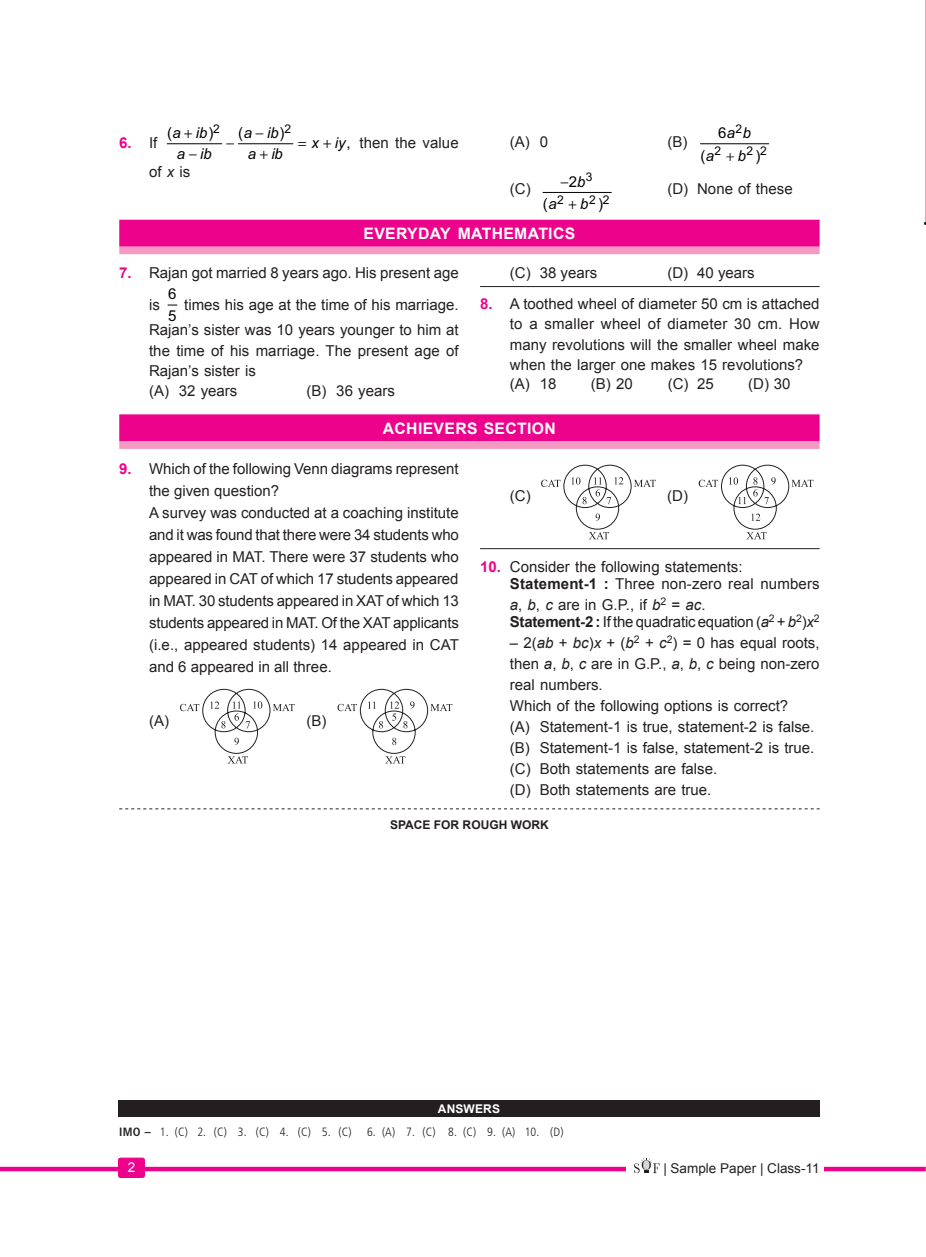
<style>
.page{position:relative;width:926px;height:1257px;background:#fff}
.page>*{position:absolute;margin:0;border:0;box-sizing:border-box;transform-origin:0 0}
.Headd{font:700 15.75px "Arial";letter-spacing:.02em;color:#fff}
.Question{font:15px/22px "Arial";color:#231f20}
.option_with_out_line{font:15px "Arial";color:#231f20}
.Option_line{font:15px "Arial";color:#231f20}
.t1{font:italic 15px "Arial";letter-spacing:-.005em;color:#000}
._4-Option_line_copy{font:15px "Arial";color:#231f20}
.t2{font:15px/21.3px "Arial";color:#000}
.Question-2{font:700 15px "Arial";color:#ed028c}
.t3{font:13.5px "Arial";color:#231f20}
.t4{font:13.5px "Arial";color:#fff}
.Answer_keys{font:300 condensed 12px "Frutiger";color:#231f20}
.t5{font:700 12px "Arial";color:#231f20}
.t6{font:12px "Arial";color:#000}
.t7{font:700 12px "Arial";letter-spacing:.01em;color:#fff}
.s1{font-weight:400;color:#231f20}
.s2{font-style:normal}
.s3{font-style:italic}
.s4{font-weight:700;color:#ed028c}
.s5{font-weight:700}
</style>
<div class="page">
<svg style="left:0;top:1166px;width:925px;height:4px;background:#f035a3"></svg>
<div style="left:626px;top:1160px;width:197px;height:17px;background:#fff"></div>
<svg style="left:634px;top:1158px;width:25px;height:14px"></svg>
<div style="left:118px;top:1157px;width:26px;height:20px;background:#ed028c;border-radius:2px"></div>
<div style="left:118px;top:1157px;width:27px;height:20px;border:1px solid #ed028c;border-radius:2px"></div>
<div style="left:119px;top:220px;width:700px;height:27px;background:#ed028c"></div>
<div style="left:119px;top:247px;width:700px;height:7px;background:#f499c2"></div>
<hr style="left:480px;top:286px;width:339px;height:1px;background:#231f20">
<div style="left:119px;top:414px;width:700px;height:27px;background:#ed028c"></div>
<div style="left:119px;top:441px;width:700px;height:8px;background:#f499c2"></div>
<svg style="left:180px;top:688px;width:114px;height:75px"></svg>
<svg style="left:337px;top:688px;width:115px;height:75px"></svg>
<hr style="left:480px;top:548px;width:339px;height:1px;background:#231f20">
<svg style="left:541px;top:464px;width:114px;height:75px"></svg>
<svg style="left:698px;top:464px;width:115px;height:75px"></svg>
<hr style="left:167px;top:143px;width:55px;height:1px;background:#000">
<hr style="left:238px;top:143px;width:55px;height:1px;background:#000">
<hr style="left:699px;top:143px;width:69px;height:1px;background:#000">
<hr style="left:542px;top:192px;width:69px;height:1px;background:#000">
<hr style="left:925px;top:0;width:1px;height:222px;background:#f499c2">
<div style="left:118px;top:1099px;width:701px;height:17px;background:#231f20"></div>
<svg style="left:119px;top:808px;width:700px;height:1px"></svg>
<p class="Question-2" style="left:119px;top:133px;width:40px">6. <span class="s1">If</span></p>
<p class="t6" style="left:213px;top:121px;width:8px">2</p>
<p class="t6" style="left:284px;top:121px;width:8px">2</p>
<p class="t1" style="left:167px;top:123px;width:48px"><span class="s2">(</span>a ib<span class="s2">)</span></p>
<p class="t1" style="left:238px;top:123px;width:48px"><span class="s2">(</span>a ib<span class="s2">)</span></p>
<p class="t1" style="left:177px;top:144px;width:36px">a ib</p>
<p class="t1" style="left:248px;top:144px;width:36px">a ib</p>
<p class="Question" style="left:149px;top:160px;width:43px">of <span class="s3">x</span> is</p>
<p class="t1" style="left:311px;top:133px;width:41px">x iy<span class="s2">,</span></p>
<p class="Question" style="left:359px;top:132px;width:101px">then the value</p>
<p class="option_with_out_line" style="left:509px;top:132px;width:40px">(A) 0</p>
<p class="option_with_out_line" style="left:667px;top:132px;width:21px">(B)</p>
<p class="t2" style="left:717px;top:122px;width:25px">6 <sup>2</sup></p>
<p class="t6" style="left:714px;top:143px;width:8px">2</p>
<p class="t6" style="left:746px;top:143px;width:22px">2 2</p>
<p class="t1" style="left:726px;top:123px;width:26px">a b</p>
<p class="t2" style="left:700px;top:145px;width:15px">(<span class="s3">a</span></p>
<p class="t2" style="left:755px;top:145px;width:6px">)</p>
<p class="t1" style="left:737px;top:146px;width:10px">b</p>
<p class="option_with_out_line" style="left:509px;top:179px;width:22px">(C)</p>
<p class="t2" style="left:560px;top:171px;width:33px">−2 <sup>3</sup></p>
<p class="t6" style="left:557px;top:192px;width:8px">2</p>
<p class="t6" style="left:588px;top:192px;width:22px">2 2</p>
<p class="t1" style="left:577px;top:172px;width:10px">b</p>
<p class="t2" style="left:542px;top:193px;width:15px">(<span class="s3">a</span></p>
<p class="t2" style="left:597px;top:193px;width:6px">)</p>
<p class="t1" style="left:580px;top:194px;width:10px">b</p>
<p class="option_with_out_line" style="left:667px;top:179px;width:127px">(D) None of these</p>
<p class="Headd" style="left:363px;top:223px;width:213px">EVERYDAY MATHEMATICS</p>
<p class="Question" style="left:149px;top:257px;width:311px;line-height:31.7px;text-indent:-30px"><span class="s4">7.</span> Rajan got married 8 years ago. His present age is</p>
<p class="Option_line" style="left:509px;top:263px;width:89px">(C) 38 years</p>
<p class="Option_line" style="left:667px;top:263px;width:89px">(D) 40 years</p>
<p class="Question" style="left:509px;top:294px;width:311px;line-height:20.2px;text-align:justify;text-indent:-30px"><span class="s4">8.</span> A toothed wheel of diameter 50 cm is attached to a smaller wheel of diameter 30 cm. How many revolutions will the smaller wheel make when the larger one makes 15 revolutions?</p>
<p class="_4-Option_line_copy" style="left:509px;top:374px;width:48px">(A) 18</p>
<p class="_4-Option_line_copy" style="left:590px;top:374px;width:44px">(B) 20</p>
<p class="_4-Option_line_copy" style="left:667px;top:374px;width:48px">(C) 25</p>
<p class="_4-Option_line_copy" style="left:747px;top:374px;width:44px">(D) 30</p>
<p class="Headd" style="left:382px;top:418px;width:174px">ACHIEVERS SECTION</p>
<p class="Question" style="left:149px;top:458px;width:311px;text-indent:-30px"><span class="s4">9.</span> Which of the following Venn diagrams represent the given question?</p>
<p class="Question" style="left:149px;top:501px;width:311px;text-align:justify">A survey was conducted at a coaching institute and it was found that there were 34 students who appeared in MAT. There were 37 students who appeared in CAT of which 17 students appeared in MAT. 30 students appeared in XAT of which 13 students appeared in MAT. Of the XAT applicants (i.e., appeared students) 14 appeared in CAT and 6 appeared in all three.</p>
<p class="option_with_out_line" style="left:149px;top:710px;width:21px">(A)</p>
<p class="option_with_out_line" style="left:306px;top:710px;width:21px">(B)</p>
<p class="t2" style="left:168px;top:283px;width:10px">6<br>5</p>
<p class="Question" style="left:149px;top:292px;width:311px;line-height:25.5px;text-align:right">times his age at the time of his marriage.<br>Rajan’s sister was 10 years younger to him at</p>
<p class="Question" style="left:149px;top:340px;width:311px;line-height:20.2px">the time of his marriage. The present age of<br>Rajan’s sister is</p>
<p class="option_with_out_line" style="left:149px;top:381px;width:90px">(A) 32 years</p>
<p class="option_with_out_line" style="left:306px;top:381px;width:90px">(B) 36 years</p>
<p class="Option_line" style="left:509px;top:486px;width:22px">(C)</p>
<p class="Option_line" style="left:667px;top:486px;width:22px">(D)</p>
<p class="Question" style="left:480px;top:555px;width:264px"><span class="s4">10.</span> Consider the following statements:</p>
<p class="Question" style="left:509px;top:573px;width:311px;line-height:21px"><span class="s5">Statement-1 :</span> Three non-zero real numbers <span class="s3">a</span>, <span class="s3">b</span>, <span class="s3">c</span> are in G.P., if <span class="s3">b</span><sup>2</sup> = <span class="s3">ac</span>.</p>
<p class="Question" style="left:509px;top:610px;width:311px"><span class="s5">Statement-2 :</span> If the quadratic equation (<span class="s3">a</span><sup>2</sup> + <span class="s3">b</span><sup>2</sup>)<span class="s3">x</span><sup>2</sup></p>
<p class="Question" style="left:509px;top:632px;width:311px;line-height:21px;text-align:justify">– 2(<span class="s3">ab</span> + <span class="s3">bc</span>)<span class="s3">x</span> + (<span class="s3">b</span><sup>2</sup> + <span class="s3">c</span><sup>2</sup>) = 0 has equal roots, then <span class="s3">a</span>, <span class="s3">b</span>, <span class="s3">c</span> are in G.P., <span class="s3">a</span>, <span class="s3">b</span>, <span class="s3">c</span> being non-zero real numbers.</p>
<p class="Question" style="left:509px;top:694px;width:280px">Which of the following options is correct?</p>
<p class="option_with_out_line" style="left:509px;top:716px;width:306px">(A) Statement-1 is true, statement-2 is false.</p>
<p class="option_with_out_line" style="left:509px;top:737px;width:306px">(B) Statement-1 is false, statement-2 is true.</p>
<p class="option_with_out_line" style="left:509px;top:758px;width:209px">(C) Both statements are false.</p>
<p class="option_with_out_line" style="left:509px;top:779px;width:203px">(D) Both statements are true.</p>
<p class="t5" style="left:390px;top:817px;width:160px">SPACE FOR ROUGH WORK</p>
<p class="t7" style="left:437px;top:1100px;width:64px">ANSWERS</p>
<p class="Answer_keys" style="left:119px;top:1124px;width:233px"><span class="s5">IMO –</span> 1. (C) 2. (C) 3. (C) 4. (C) 5. (C)</p>
<p class="Answer_keys" style="left:367px;top:1124px;width:198px">6. (A) 7. (C) 8. (C) 9. (A) 10. (D)</p>
<p class="t4" style="left:128px;top:1157px;width:9px">2</p>
<p class="t3" style="left:663px;top:1159px;width:158px">| Sample Paper | Class-11</p>
</div>
